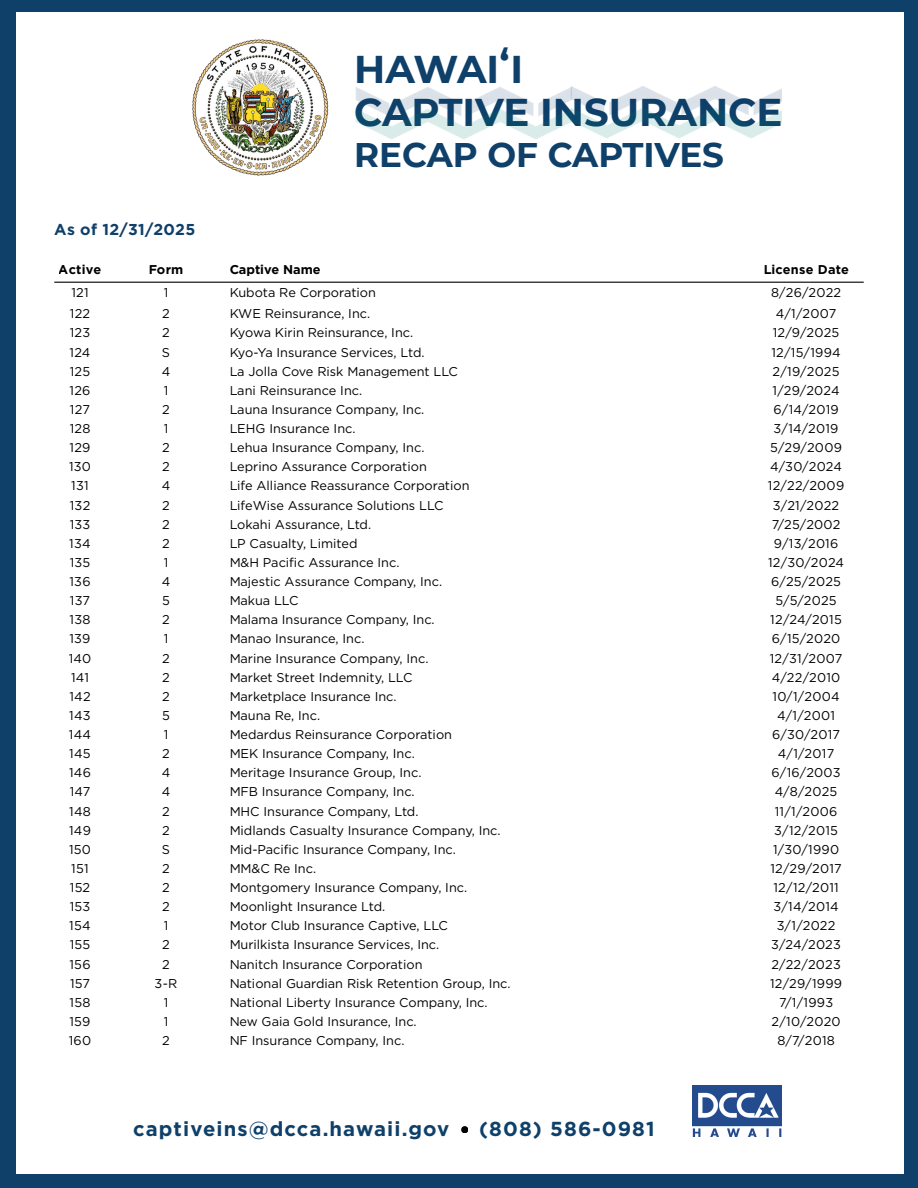
<style>
.page{position:relative;width:918px;height:1188px;background:#0e406a}
.page>*{position:absolute;margin:0;border:0;box-sizing:border-box;transform-origin:0 0}
.t1{font:700 38.55px/42.8px "Montserrat";color:#0e406a}
.t2{font:700 34.05px "Montserrat";color:#0e406a}
.t3{font:700 20.25px "Gotham";letter-spacing:.055em;color:#0e406a}
.t4{font:700 15.75px "Gotham";letter-spacing:.02em;color:#0e406a}
.t5{font:12.75px/19.2px "Gotham";color:#000}
.t6{font:12.75px/19.2px "Gotham";letter-spacing:.02em;color:#000;text-align:center}
.t7{font:700 12.75px "Gotham";letter-spacing:.005em;color:#000}
</style>
<div class="page">
<div style="left:16px;top:13px;width:887px;height:1160px;background:#fff"></div>
<img style="left:192px;top:40px;width:136px;height:136px">
<img style="left:355px;top:87px;width:209px;height:53px">
<img style="left:564px;top:86px;width:217px;height:53px">
<hr style="left:54px;top:282px;width:810px;height:1px;background:#000">
<svg style="left:461px;top:1126px;width:7px;height:7px"></svg>
<img style="left:692px;top:1085px;width:89px;height:51px">
<h1 class="t1" style="left:354px;top:48px;width:430px">HAWAIʻI<br>CAPTIVE INSURANCE</h1>
<h4 class="t4" style="left:54px;top:219px;width:142px">As of 12/31/2025</h4>
<p class="t7" style="left:59px;top:261px;width:44px">Active</p>
<p class="t5" style="left:70px;top:282px;width:22px;line-height:21.3px">121<br>122</p>
<p class="t6" style="left:69px;top:323px;width:24px;text-align:left">123<br>124<br>125<br>126<br>127<br>128<br>129<br>130<br>131<br>132<br>133<br>134<br>135<br>136<br>137<br>138<br>139<br>140<br>141<br>142<br>143<br>144<br>145<br>146<br>147<br>148<br>149<br>150<br>151<br>152<br>153<br>154<br>155<br>156<br>157<br>158<br>159<br>160</p>
<p class="t7" style="left:149px;top:261px;width:36px">Form</p>
<p class="t5" style="left:162px;top:282px;width:9px;line-height:21.3px">1<br>2</p>
<p class="t5" style="left:155px;top:323px;width:24px;text-align:center">2<br>S<br>4<br>1<br>2<br>1<br>2<br>2<br>4<br>2<br>2<br>2<br>1<br>4<br>5<br>2<br>1<br>2<br>2<br>2<br>5<br>1<br>2<br>4<br>4<br>2<br>2<br>S<br>2<br>2<br>2<br>1<br>2<br>2<br>3-R<br>1<br>1<br>2</p>
<h2 class="t2" style="left:354px;top:134px;width:371px">RECAP OF CAPTIVES</h2>
<p class="t7" style="left:229px;top:261px;width:93px">Captive Name</p>
<p class="t5" style="left:229px;top:282px;width:148px;line-height:21.3px">Kubota Re Corporation<br>KWE Reinsurance, Inc.</p>
<p class="t5" style="left:229px;top:323px;width:283px">Kyowa Kirin Reinsurance, Inc.<br>Kyo-Ya Insurance Services, Ltd.<br>La Jolla Cove Risk Management LLC<br>Lani Reinsurance Inc.<br>Launa Insurance Company, Inc.<br>LEHG Insurance Inc.<br>Lehua Insurance Company, Inc.<br>Leprino Assurance Corporation<br>Life Alliance Reassurance Corporation<br>LifeWise Assurance Solutions LLC<br>Lokahi Assurance, Ltd.<br>LP Casualty, Limited<br>M&amp;H Pacific Assurance Inc.<br>Majestic Assurance Company, Inc.<br>Makua LLC<br>Malama Insurance Company, Inc.<br>Manao Insurance, Inc.<br>Marine Insurance Company, Inc.<br>Market Street Indemnity, LLC<br>Marketplace Insurance Inc.<br>Mauna Re, Inc.<br>Medardus Reinsurance Corporation<br>MEK Insurance Company, Inc.<br>Meritage Insurance Group, Inc.<br>MFB Insurance Company, Inc.<br>MHC Insurance Company, Ltd.<br>Midlands Casualty Insurance Company, Inc.<br>Mid-Pacific Insurance Company, Inc.<br>MM&amp;C Re Inc.<br>Montgomery Insurance Company, Inc.<br>Moonlight Insurance Ltd.<br>Motor Club Insurance Captive, LLC<br>Murilkista Insurance Services, Inc.<br>Nanitch Insurance Corporation<br>National Guardian Risk Retention Group, Inc.<br>National Liberty Insurance Company, Inc.<br>New Gaia Gold Insurance, Inc.<br>NF Insurance Company, Inc.</p>
<h3 class="t3" style="left:133px;top:1116px;width:318px">captiveins@dcca.hawaii.gov</h3>
<h3 class="t3" style="left:479px;top:1116px;width:177px">(808) 586-0981</h3>
<p class="t7" style="left:763px;top:261px;width:87px">License Date</p>
<p class="t6" style="left:771px;top:282px;width:72px;line-height:21.3px">8/26/2022<br>4/1/2007</p>
<p class="t6" style="left:768px;top:323px;width:78px">12/9/2025<br>12/15/1994<br>2/19/2025<br>1/29/2024<br>6/14/2019<br>3/14/2019<br>5/29/2009<br>4/30/2024<br>12/22/2009<br>3/21/2022<br>7/25/2002<br>9/13/2016<br>12/30/2024<br>6/25/2025<br>5/5/2025<br>12/24/2015<br>6/15/2020<br>12/31/2007<br>4/22/2010<br>10/1/2004<br>4/1/2001<br>6/30/2017<br>4/1/2017<br>6/16/2003<br>4/8/2025<br>11/1/2006<br>3/12/2015<br>1/30/1990<br>12/29/2017<br>12/12/2011<br>3/14/2014<br>3/1/2022<br>3/24/2023<br>2/22/2023<br>12/29/1999<br>7/1/1993<br>2/10/2020<br>8/7/2018</p>
</div>
